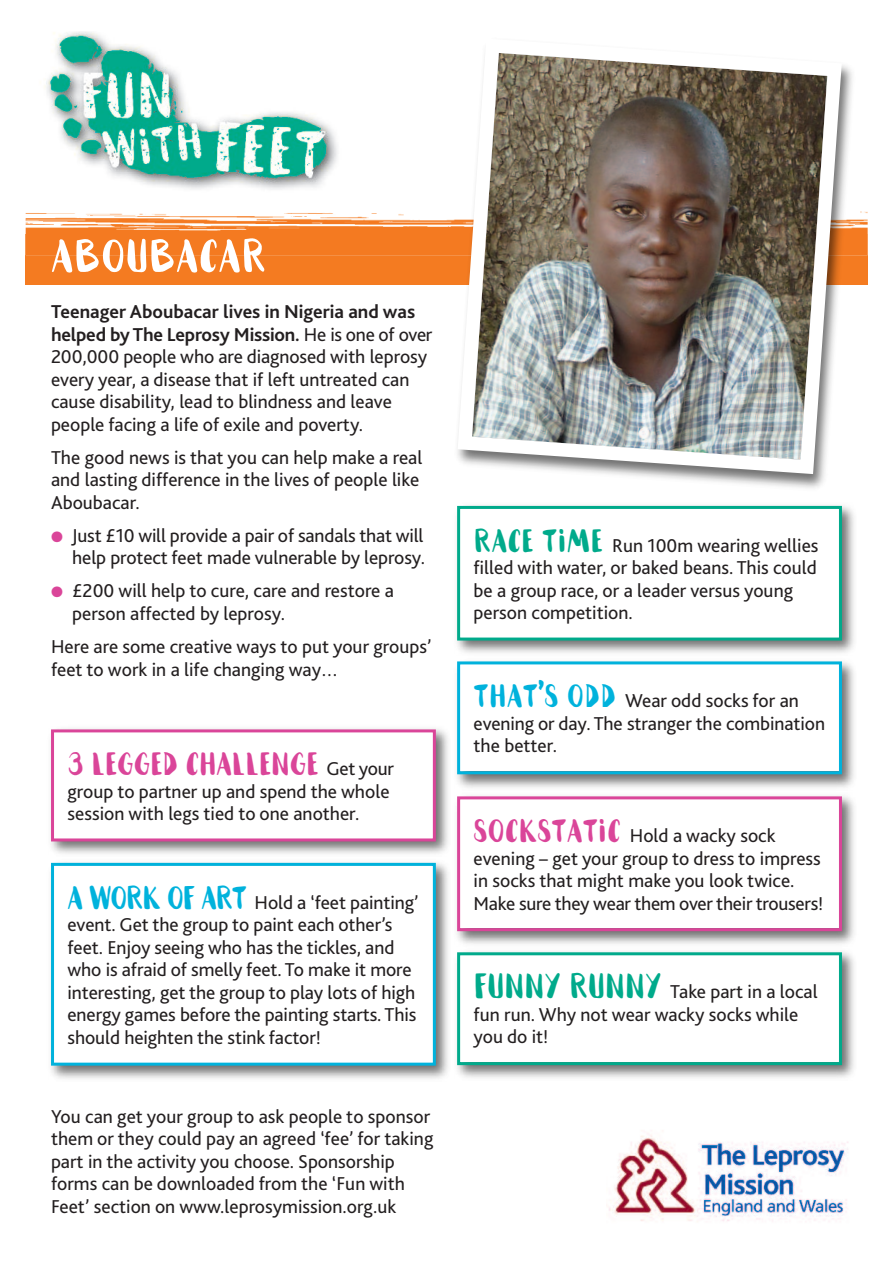
<style>
.page{position:relative;width:893px;height:1263px;background:#fff}
.page>*{position:absolute;margin:0;border:0;box-sizing:border-box;transform-origin:0 0}
.t1{font:900 60px "HAMMOCK";color:#fff}
.t2{font:900 45px "HAMMOCK";letter-spacing:-.01em;color:#00aa8b}
.t3{font:900 42px "HAMMOCK";letter-spacing:-.015em;color:#da4599}
.t4{font:19.5px/22.5px "Bliss 2";color:#231f20}
.s1{font-weight:700}
.s2{color:#da4599}
.s3{font-family:"Bliss 2";font-weight:400;font-size:19.5px;color:#231f20}
.s4{font-family:"HAMMOCK";font-weight:900;font-size:42px;color:#00b2dc}
.s5{font-family:"HAMMOCK";font-weight:900;font-size:42px;color:#00aa8b}
.s6{font-family:"HAMMOCK";font-weight:900;font-size:42px;color:#da4599}
</style>
<div class="page">
<div style="left:26px;top:234px;width:842px;height:51px;background:#f47b21"></div>
<img style="left:44px;top:32px;width:294px;height:158px">
<img style="left:457px;top:505px;width:397px;height:148px">
<div style="left:460px;top:509px;width:379px;height:128px;background:#fff"></div>
<div style="left:457px;top:506px;width:385px;height:134px;border:3px solid #00aa8b"></div>
<img style="left:457px;top:795px;width:397px;height:149px">
<div style="left:460px;top:799px;width:379px;height:129px;background:#fff"></div>
<div style="left:457px;top:796px;width:385px;height:135px;border:3px solid #da4599"></div>
<img style="left:457px;top:952px;width:397px;height:126px">
<div style="left:460px;top:955px;width:379px;height:107px;background:#fff"></div>
<div style="left:457px;top:952px;width:385px;height:113px;border:3px solid #00aa8b"></div>
<img style="left:457px;top:662px;width:397px;height:126px">
<div style="left:460px;top:664px;width:379px;height:107px;background:#fff"></div>
<div style="left:457px;top:661px;width:385px;height:113px;border:3px solid #00b2dc"></div>
<img style="left:609px;top:1133px;width:239px;height:89px">
<img style="left:26px;top:211px;width:842px;height:44px">
<img style="left:713px;top:69px;width:149px;height:419px">
<img style="left:450px;top:53px;width:399px;height:428px">
<img style="left:51px;top:728px;width:397px;height:126px">
<div style="left:54px;top:732px;width:379px;height:106px;background:#fff"></div>
<div style="left:51px;top:729px;width:385px;height:112px;border:3px solid #da4599"></div>
<img style="left:51px;top:862px;width:397px;height:217px">
<div style="left:54px;top:866px;width:379px;height:197px;background:#fff"></div>
<div style="left:51px;top:863px;width:385px;height:203px;border:3px solid #00b2dc"></div>
<h1 class="t1" style="left:51px;top:222px;width:217px">Aboubacar</h1>
<p class="t4" style="left:51px;top:303px;width:383px"><span class="s1">Teenager Aboubacar lives in Nigeria and was helped by The Leprosy Mission.</span> He is one of over 200,000 people who are diagnosed with leprosy every year, a disease that if left untreated can cause disability, lead to blindness and leave people facing a life of exile and poverty.</p>
<p class="t4" style="left:51px;top:448px;width:373px">The good news is that you can help make a real and lasting difference in the lives of people like<br>Aboubacar.</p>
<p class="t4" style="left:51px;top:526px;width:376px;text-align:right"><span class="s2">●</span> Just £10 will provide a pair of sandals that will help protect feet made vulnerable by leprosy.</p>
<p class="t4" style="left:72px;top:582px;width:323px;text-indent:-21px"><span class="s2">●</span> £200 will help to cure, care and restore a person affected by leprosy.</p>
<p class="t4" style="left:51px;top:637px;width:382px">Here are some creative ways to put your groups’ feet to work in a life changing way…</p>
<h3 class="t3" style="left:68px;top:740px;width:328px">3 legged challenge <span class="s3">Get your</span></h3>
<p class="t4" style="left:68px;top:782px;width:324px">group to partner up and spend the whole session with legs tied to one another.</p>
<p class="t4" style="left:68px;top:893px;width:353px"><span class="s4">Awork ofart</span> Hold a ‘feet painting’ event. Get the group to paint each other’s feet. Enjoy seeing who has the tickles, and who is afraid of smelly feet. To make it more interesting, get the group to play lots of high energy games before the painting starts. This should heighten the stink factor!</p>
<p class="t4" style="left:51px;top:1107px;width:384px">You can get your group to ask people to sponsor them or they could pay an agreed ‘fee’ for taking part in the activity you choose. Sponsorship forms can be downloaded from the ‘Fun with Feet’ section on www.leprosymission.org.uk</p>
<p class="t4" style="left:474px;top:536px;width:346px"><span class="s5">Race time</span> Run 100m wearing wellies filled with water, or baked beans. This could be a group race, or a leader versus young person competition.</p>
<p class="t4" style="left:474px;top:691px;width:353px"><span class="s4">That’s odd</span> Wear odd socks for an evening or day. The stranger the combination the better.</p>
<p class="t4" style="left:474px;top:826px;width:351px"><span class="s6">Sockstatic</span> Hold a wacky sock evening – get your group to dress to impress in socks that might make you look twice.<br>Make sure they wear them over their trousers!</p>
<h2 class="t2" style="left:474px;top:961px;width:190px">Funny runny</h2>
<p class="t4" style="left:474px;top:982px;width:346px;text-indent:197px">Take part in a local fun run. Why not wear wacky socks while you do it!</p>
</div>
